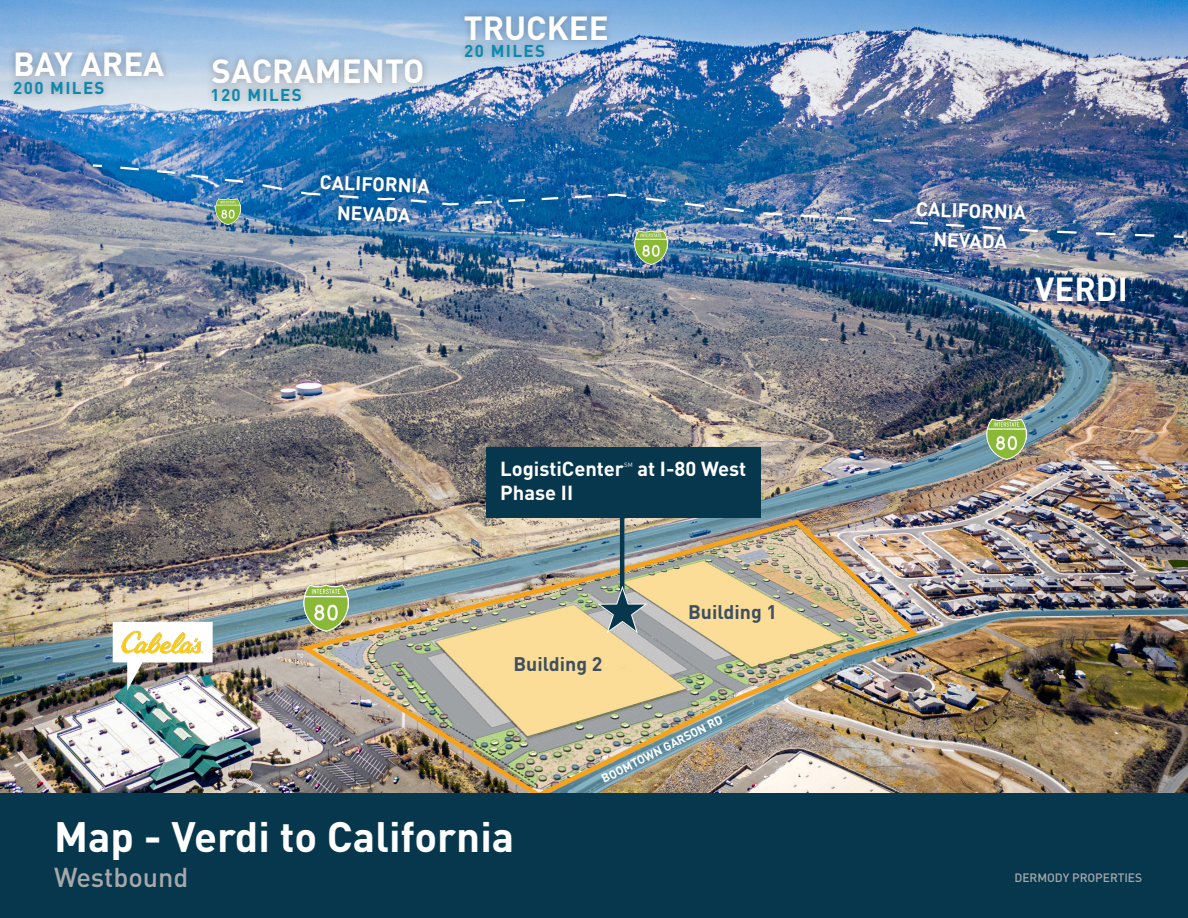
<style>
.page{position:relative;width:1188px;height:918px;background:#fff}
.page>*{position:absolute;margin:0;border:0;box-sizing:border-box;transform-origin:0 0}
.H1_-_Title{font:700 42px "DINOT";color:#fff}
.t1{font:700 33px "DINOT";color:#fff}
.H1_-_Title-2{font:500 27px "DINOT";color:#a6a9ab}
.H1_-_Title-3{font:700 20.1px "DINOT";color:#fff}
.t2{font:700 19.5px "DINOT";color:#fff}
.t3{font:700 19.5px "DINOT";color:#3d4f60}
.t4{font:700 16.95px "DINOT";letter-spacing:.08em;color:#0d89b0}
.t5{font:500 12px "DINOT";color:#a6a9ab}
.t6{font:700 12px "DINOT";color:#fff}
.H1_-_Title-4{font:6.15px "DINOT";color:#fff}
</style>
<div class="page">
<img style="left:0;top:0;width:1188px;height:794px">
<img style="left:923px;top:608px;width:265px;height:186px">
<div style="left:457px;top:7px;width:157px;height:40px;background:#231f20;opacity:.33"></div>
<div style="left:205px;top:51px;width:226px;height:40px;background:#231f20;opacity:.33"></div>
<div style="left:8px;top:44px;width:164px;height:40px;background:#231f20;opacity:.33"></div>
<img style="left:300px;top:699px;width:623px;height:95px">
<div style="left:458px;top:37px;width:94px;height:28px;background:#231f20;opacity:.33"></div>
<div style="left:205px;top:80px;width:104px;height:29px;background:#231f20;opacity:.33"></div>
<div style="left:7px;top:74px;width:105px;height:28px;background:#231f20;opacity:.33"></div>
<div style="left:85px;top:157px;width:1103px;height:89px;background:#231f20;opacity:.33"></div>
<img style="left:90px;top:163px;width:1096px;height:76px">
<div style="left:313px;top:167px;width:124px;height:63px;background:#231f20;opacity:.33"></div>
<img style="left:0;top:173px;width:1114px;height:526px">
<img style="left:635px;top:231px;width:32px;height:33px">
<img style="left:216px;top:198px;width:25px;height:26px">
<img style="left:987px;top:418px;width:40px;height:42px">
<img style="left:303px;top:584px;width:46px;height:48px">
<img style="left:113px;top:622px;width:100px;height:69px">
<img style="left:117px;top:625px;width:101px;height:45px">
<div style="left:0;top:794px;width:1188px;height:124px;background:#07374c"></div>
<hr style="left:620px;top:496px;width:4px;height:116px;background:#07374c">
<svg style="left:598px;top:587px;width:50px;height:47px;background:#8d9997"></svg>
<div style="left:486px;top:447px;width:275px;height:71px;background:#07374c"></div>
<p class="t1" style="left:13px;top:43px;width:153px">BAY AREA</p>
<p class="t1" style="left:212px;top:50px;width:214px">SACRAMENTO</p>
<p class="t4" style="left:13px;top:77px;width:93px">200 MILES</p>
<p class="t4" style="left:211px;top:84px;width:93px">120 MILES</p>
<p class="t1" style="left:464px;top:6px;width:146px">TRUCKEE</p>
<p class="t4" style="left:464px;top:40px;width:82px">20 MILES</p>
<p class="t2" style="left:320px;top:169px;width:112px;rotate:2deg">CALIFORNIA</p>
<p class="t2" style="left:337px;top:200px;width:75px;rotate:2deg">NEVADA</p>
<p class="t2" style="left:917px;top:196px;width:112px;rotate:2deg">CALIFORNIA</p>
<p class="t2" style="left:934px;top:227px;width:75px;rotate:2deg">NEVADA</p>
<p class="t1" style="left:1035px;top:267px;width:94px">VERDI</p>
<p class="H1_-_Title-3" style="left:500px;top:456px;width:125px">LogistiCenter</p>
<p class="H1_-_Title-4" style="left:624px;top:461px;width:10px">SM</p>
<p class="H1_-_Title-3" style="left:637px;top:456px;width:110px">at I-80 West</p>
<p class="H1_-_Title-3" style="left:500px;top:480px;width:74px">Phase II</p>
<p class="t3" style="left:513px;top:651px;width:90px">Building 2</p>
<p class="t3" style="left:688px;top:600px;width:90px">Building 1</p>
<p class="t6" style="left:599px;top:772px;width:136px;rotate:-27deg">BOOMTOWN GARSON RD</p>
<p class="H1_-_Title" style="left:54px;top:809px;width:462px">Map - Verdi to California</p>
<p class="H1_-_Title-2" style="left:54px;top:860px;width:136px">Westbound</p>
<p class="t5" style="left:1014px;top:870px;width:129px">DERMODY PROPERTIES</p>
</div>
